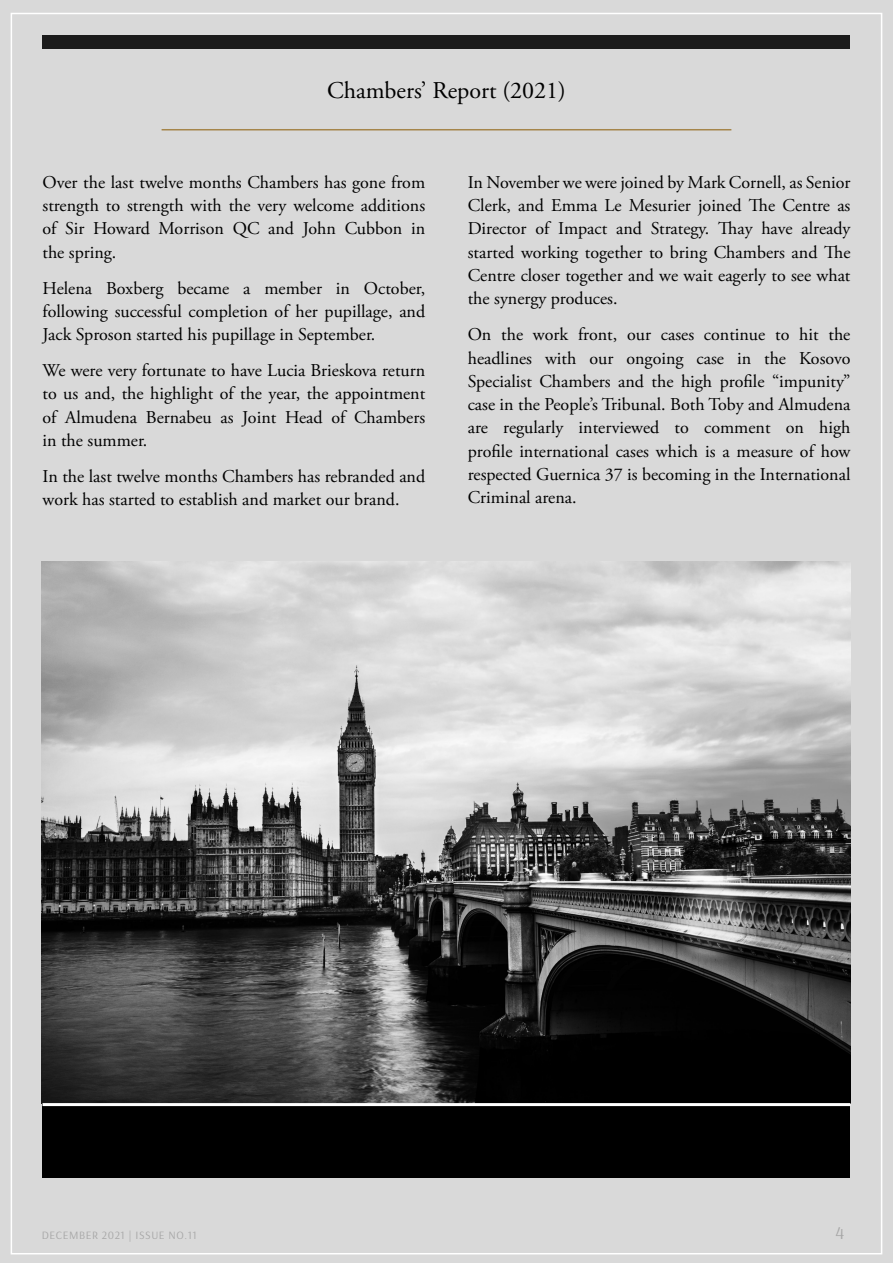
<style>
.page{position:relative;width:893px;height:1263px;background:#d7d7d7}
.page>*{position:absolute;margin:0;border:0;box-sizing:border-box;transform-origin:0 0}
.t1{font:24px "Adobe Garamond Pro";color:#000}
.t2{font:18px/23.2px "Adobe Garamond Pro";color:#000;text-align:justify}
.t3{font:18px "Arsenal";color:#a7a7a7}
.t4{font:11.25px "Arsenal";letter-spacing:.05em;color:#a7a7a7}
</style>
<div class="page">
<div style="left:43px;top:1104px;width:807px;height:74px;background:#000"></div>
<div style="left:43px;top:35px;width:807px;height:14px;background:#1b1b1b"></div>
<hr style="left:162px;top:129px;width:569px;height:1px;background:#a5854a">
<img style="left:42px;top:562px;width:808px;height:542px">
<hr style="left:43px;top:1103px;width:807px;height:3px;background:#fff">
<h1 class="t1" style="left:327px;top:76px;width:240px">Chambers’ Report (2021)</h1>
<p class="t2" style="left:43px;top:171px;width:384px">Over the last twelve months Chambers has gone from strength to strength with the very welcome additions of Sir Howard Morrison QC and John Cubbon in the spring.</p>
<p class="t2" style="left:43px;top:277px;width:384px">Helena Boxberg became a member in October, following successful completion of her pupillage, and Jack Sproson started his pupillage in September.</p>
<p class="t2" style="left:43px;top:359px;width:384px">We were very fortunate to have Lucia Brieskova return to us and, the highlight of the year, the appointment of Almudena Bernabeu as Joint Head of Chambers in the summer.</p>
<p class="t2" style="left:43px;top:465px;width:384px">In the last twelve months Chambers has rebranded and work has started to establish and market our brand.</p>
<p class="t2" style="left:468px;top:171px;width:384px">In November we were joined by Mark Cornell, as Senior Clerk, and Emma Le Mesurier joined The Centre as Director of Impact and Strategy. Thay have already started working together to bring Chambers and The Centre closer together and we wait eagerly to see what the synergy produces.</p>
<p class="t2" style="left:468px;top:324px;width:384px">On the work front, our cases continue to hit the headlines with our ongoing case in the Kosovo Specialist Chambers and the high profile “impunity” case in the People’s Tribunal. Both Toby and Almudena are regularly interviewed to comment on high profile international cases which is a measure of how respected Guernica 37 is becoming in the International Criminal arena.</p>
<p class="t4" style="left:42px;top:1228px;width:156px">DECEMBER 2021 | ISSUE NO.11</p>
<p class="t3" style="left:836px;top:1222px;width:10px">4</p>
</div>
